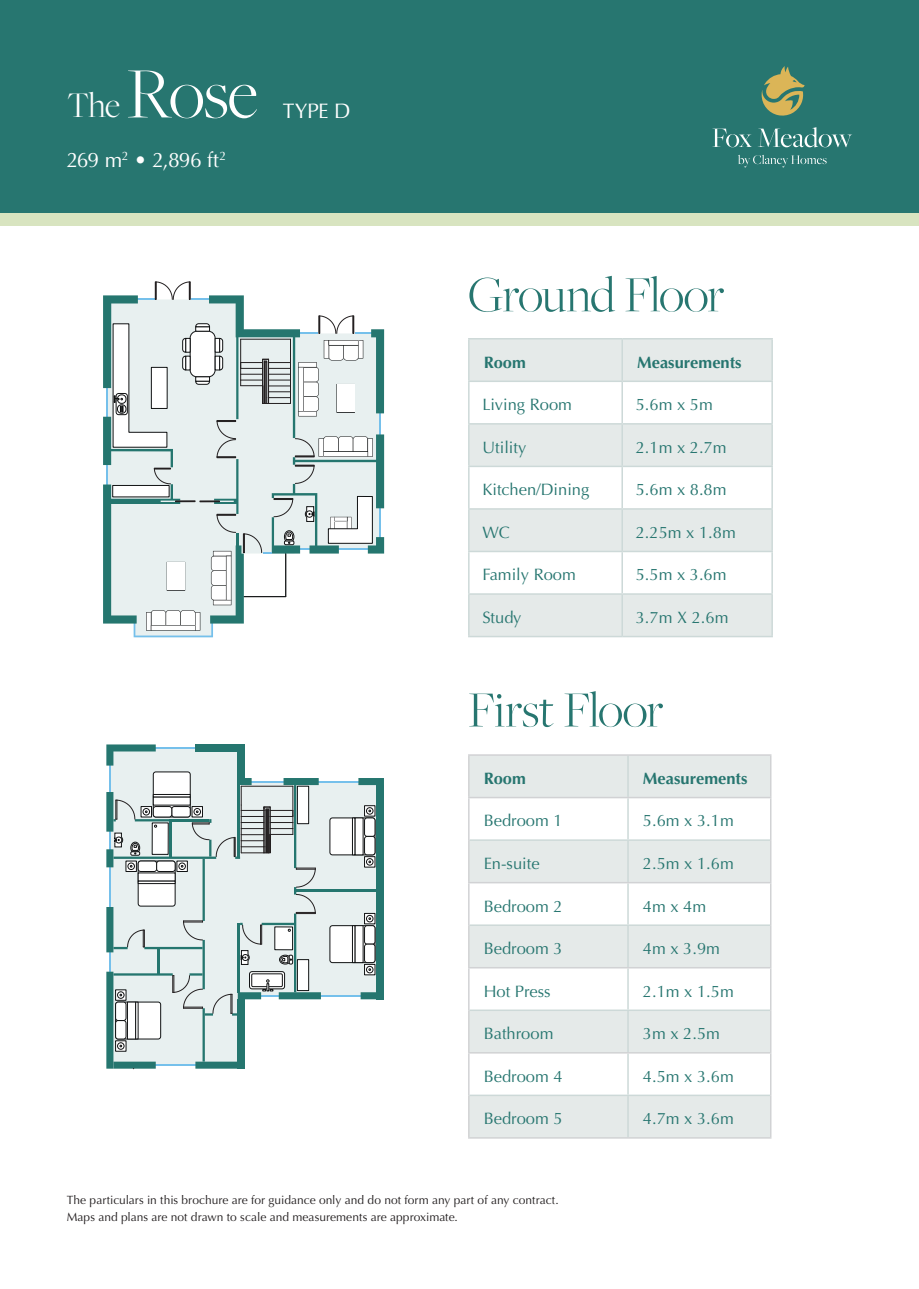
<style>
.page{position:relative;width:919px;height:1289px;background:#fff}
.page>*{position:absolute;margin:0;border:0;box-sizing:border-box;transform-origin:0 0}
.t1{font:300 75px "Freight Big Pro";color:#fff}
.t2{font:300 52.5px "Freight Big Pro";letter-spacing:-.02em;color:#277670}
.t3{font:21px "Optima";letter-spacing:-.025em;color:#fff}
.t4{font:16.5px "Optima";color:#277670}
.t5{font:700 16.5px "Optima";color:#277670}
.t6{font:12px/16.5px "Optima";color:#231f20}
.s1{font-size:37.5px}
</style>
<div class="page">
<div style="left:0;top:0;width:918px;height:213px;background:#277670"></div>
<svg style="left:712px;top:127px;width:140px;height:20px"></svg>
<svg style="left:738px;top:155px;width:88px;height:12px"></svg>
<svg style="left:761px;top:66px;width:43px;height:50px"></svg>
<div style="left:0;top:213px;width:918px;height:12px;background:#d8e4c0"></div>
<svg style="left:469px;top:339px;width:302px;height:296px;fill:#e5eae9"></svg>
<hr style="left:621px;top:339px;width:2px;height:41px;background:#cdd9d8">
<hr style="left:621px;top:382px;width:2px;height:41px;background:#cdd9d8">
<hr style="left:621px;top:424px;width:2px;height:41px;background:#cdd9d8">
<hr style="left:621px;top:467px;width:2px;height:41px;background:#cdd9d8">
<hr style="left:621px;top:509px;width:2px;height:41px;background:#cdd9d8">
<hr style="left:621px;top:552px;width:2px;height:41px;background:#cdd9d8">
<hr style="left:621px;top:594px;width:2px;height:41px;background:#cdd9d8">
<hr style="left:771px;top:339px;width:1px;height:41px;background:#cdd9d8">
<hr style="left:771px;top:382px;width:1px;height:41px;background:#cdd9d8">
<hr style="left:468px;top:423px;width:154px;height:1px;background:#cdd9d8">
<hr style="left:622px;top:423px;width:150px;height:1px;background:#cdd9d8">
<hr style="left:771px;top:424px;width:1px;height:41px;background:#cdd9d8">
<hr style="left:468px;top:465px;width:154px;height:2px;background:#cdd9d8">
<hr style="left:622px;top:465px;width:150px;height:2px;background:#cdd9d8">
<hr style="left:771px;top:467px;width:1px;height:41px;background:#cdd9d8">
<hr style="left:468px;top:508px;width:154px;height:1px;background:#cdd9d8">
<hr style="left:622px;top:508px;width:150px;height:1px;background:#cdd9d8">
<hr style="left:771px;top:509px;width:1px;height:41px;background:#cdd9d8">
<hr style="left:468px;top:550px;width:154px;height:2px;background:#cdd9d8">
<hr style="left:622px;top:550px;width:150px;height:2px;background:#cdd9d8">
<hr style="left:771px;top:552px;width:1px;height:41px;background:#cdd9d8">
<hr style="left:468px;top:593px;width:154px;height:1px;background:#cdd9d8">
<hr style="left:622px;top:593px;width:150px;height:1px;background:#cdd9d8">
<hr style="left:771px;top:594px;width:1px;height:41px;background:#cdd9d8">
<hr style="left:468px;top:635px;width:154px;height:2px;background:#cdd9d8">
<hr style="left:622px;top:635px;width:150px;height:2px;background:#cdd9d8">
<hr style="left:468px;top:338px;width:154px;height:1px;background:#cdd9d8">
<hr style="left:468px;top:339px;width:1px;height:41px;background:#cdd9d8">
<hr style="left:622px;top:338px;width:150px;height:1px;background:#cdd9d8">
<hr style="left:468px;top:380px;width:154px;height:2px;background:#cdd9d8">
<hr style="left:468px;top:382px;width:1px;height:41px;background:#cdd9d8">
<hr style="left:622px;top:380px;width:150px;height:2px;background:#cdd9d8">
<hr style="left:468px;top:424px;width:1px;height:41px;background:#cdd9d8">
<hr style="left:468px;top:467px;width:1px;height:41px;background:#cdd9d8">
<hr style="left:468px;top:509px;width:1px;height:41px;background:#cdd9d8">
<hr style="left:468px;top:552px;width:1px;height:41px;background:#cdd9d8">
<hr style="left:468px;top:594px;width:1px;height:41px;background:#cdd9d8">
<svg style="left:469px;top:755px;width:301px;height:382px;fill:#e5eae9"></svg>
<hr style="left:627px;top:755px;width:1px;height:41px;background:#cdd9d8">
<hr style="left:627px;top:798px;width:1px;height:41px;background:#cdd9d8">
<hr style="left:627px;top:840px;width:1px;height:41px;background:#cdd9d8">
<hr style="left:627px;top:883px;width:1px;height:41px;background:#cdd9d8">
<hr style="left:627px;top:925px;width:1px;height:42px;background:#cdd9d8">
<hr style="left:627px;top:968px;width:1px;height:41px;background:#cdd9d8">
<hr style="left:627px;top:1011px;width:1px;height:41px;background:#cdd9d8">
<hr style="left:627px;top:1053px;width:1px;height:41px;background:#cdd9d8">
<hr style="left:627px;top:1096px;width:1px;height:41px;background:#cdd9d8">
<hr style="left:770px;top:755px;width:1px;height:41px;background:#d1d2d4">
<hr style="left:468px;top:796px;width:160px;height:2px;background:#d1d2d4">
<hr style="left:628px;top:796px;width:143px;height:2px;background:#d1d2d4">
<hr style="left:770px;top:798px;width:1px;height:42px;background:#d1d2d4">
<hr style="left:770px;top:840px;width:1px;height:41px;background:#d1d2d4">
<hr style="left:468px;top:881px;width:160px;height:2px;background:#d1d2d4">
<hr style="left:628px;top:881px;width:143px;height:2px;background:#d1d2d4">
<hr style="left:770px;top:883px;width:1px;height:42px;background:#d1d2d4">
<hr style="left:770px;top:925px;width:1px;height:42px;background:#d1d2d4">
<hr style="left:468px;top:967px;width:160px;height:1px;background:#d1d2d4">
<hr style="left:628px;top:967px;width:143px;height:1px;background:#d1d2d4">
<hr style="left:770px;top:968px;width:1px;height:42px;background:#d1d2d4">
<hr style="left:770px;top:1010px;width:1px;height:42px;background:#d1d2d4">
<hr style="left:770px;top:1053px;width:1px;height:42px;background:#d1d2d4">
<hr style="left:770px;top:1095px;width:1px;height:42px;background:#d1d2d4">
<hr style="left:469px;top:839px;width:159px;height:1px;background:#cdd9d8">
<hr style="left:628px;top:839px;width:142px;height:1px;background:#cdd9d8">
<hr style="left:469px;top:924px;width:159px;height:1px;background:#cdd9d8">
<hr style="left:628px;top:924px;width:142px;height:1px;background:#cdd9d8">
<hr style="left:468px;top:754px;width:160px;height:1px;background:#d1d2d4">
<hr style="left:468px;top:755px;width:1px;height:41px;background:#d1d2d4">
<hr style="left:628px;top:754px;width:143px;height:1px;background:#d1d2d4">
<hr style="left:468px;top:798px;width:1px;height:42px;background:#d1d2d4">
<hr style="left:468px;top:840px;width:1px;height:41px;background:#d1d2d4">
<hr style="left:468px;top:883px;width:1px;height:42px;background:#d1d2d4">
<hr style="left:468px;top:925px;width:1px;height:42px;background:#d1d2d4">
<hr style="left:468px;top:968px;width:1px;height:42px;background:#d1d2d4">
<hr style="left:468px;top:1010px;width:1px;height:42px;background:#d1d2d4">
<hr style="left:468px;top:1052px;width:160px;height:1px;background:#d1d2d4">
<hr style="left:468px;top:1053px;width:1px;height:42px;background:#d1d2d4">
<hr style="left:628px;top:1052px;width:143px;height:1px;background:#d1d2d4">
<hr style="left:468px;top:1095px;width:1px;height:42px;background:#d1d2d4">
<hr style="left:468px;top:1137px;width:160px;height:1px;background:#d1d2d4">
<hr style="left:628px;top:1137px;width:143px;height:1px;background:#d1d2d4">
<hr style="left:469px;top:1009px;width:159px;height:2px;background:#cdd9d8">
<hr style="left:628px;top:1009px;width:142px;height:2px;background:#cdd9d8">
<hr style="left:469px;top:1094px;width:159px;height:2px;background:#cdd9d8">
<hr style="left:628px;top:1094px;width:142px;height:2px;background:#cdd9d8">
<svg style="left:103px;top:281px;width:281px;height:356px"></svg>
<div style="left:111px;top:749px;width:127px;height:29px;background:#e8f0f0"></div>
<hr style="left:145px;top:747px;width:53px;height:2px;background:#75c0eb">
<hr style="left:109px;top:759px;width:2px;height:215px;background:#75c0eb">
<svg style="left:106px;top:744px;width:50px;height:21px"></svg>
<div style="left:195px;top:744px;width:50px;height:7px;background:#25766f"></div>
<div style="left:238px;top:751px;width:7px;height:34px;background:#25766f"></div>
<div style="left:153px;top:772px;width:37px;height:45px;background:#fff;border-radius:3px"></div>
<div style="left:153px;top:771px;width:37px;height:46px;border:1px solid #111314;border-radius:3px"></div>
<svg style="left:106px;top:778px;width:278px;height:291px"></svg>
<div style="left:297px;top:786px;width:11px;height:37px;background:#fff"></div>
<div style="left:297px;top:786px;width:12px;height:37px;border:1px solid #111314"></div>
<div style="left:297px;top:959px;width:11px;height:31px;background:#fff"></div>
<div style="left:297px;top:959px;width:12px;height:31px;border:1px solid #111314"></div>
<h1 class="t1" style="left:67px;top:45px;width:193px"><span class="s1">The</span> Rose</h1>
<p class="t3" style="left:67px;top:148px;width:161px">269 m<sup>2</sup> • 2,896 ft<sup>2</sup></p>
<p class="t3" style="left:283px;top:99px;width:69px">TYPE D</p>
<h2 class="t2" style="left:468px;top:261px;width:258px">Ground Floor</h2>
<p class="t5" style="left:483px;top:352px;width:44px">Room</p>
<p class="t5" style="left:637px;top:352px;width:106px">Measurements</p>
<p class="t4" style="left:482px;top:395px;width:91px">Living Room</p>
<p class="t4" style="left:635px;top:395px;width:79px">5.6m x 5m</p>
<p class="t4" style="left:482px;top:437px;width:46px">Utility</p>
<p class="t4" style="left:635px;top:437px;width:92px">2.1m x 2.7m</p>
<p class="t4" style="left:482px;top:480px;width:109px">Kitchen/Dining</p>
<p class="t4" style="left:635px;top:480px;width:92px">5.6m x 8.8m</p>
<p class="t4" style="left:482px;top:522px;width:29px">WC</p>
<p class="t4" style="left:635px;top:522px;width:101px">2.25m x 1.8m</p>
<p class="t4" style="left:482px;top:565px;width:95px">Family Room</p>
<p class="t4" style="left:635px;top:565px;width:92px">5.5m x 3.6m</p>
<p class="t4" style="left:482px;top:607px;width:41px">Study</p>
<p class="t4" style="left:635px;top:607px;width:94px">3.7m X 2.6m</p>
<h2 class="t2" style="left:468px;top:676px;width:197px">First Floor</h2>
<p class="t5" style="left:483px;top:768px;width:44px">Room</p>
<p class="t5" style="left:643px;top:768px;width:106px">Measurements</p>
<p class="t4" style="left:483px;top:811px;width:80px">Bedroom 1</p>
<p class="t4" style="left:643px;top:811px;width:92px">5.6m x 3.1m</p>
<p class="t4" style="left:483px;top:853px;width:57px">En-suite</p>
<p class="t4" style="left:643px;top:853px;width:92px">2.5m x 1.6m</p>
<p class="t4" style="left:483px;top:896px;width:80px">Bedroom 2</p>
<p class="t4" style="left:643px;top:896px;width:65px">4m x 4m</p>
<p class="t4" style="left:483px;top:938px;width:80px">Bedroom 3</p>
<p class="t4" style="left:643px;top:938px;width:79px">4m x 3.9m</p>
<p class="t4" style="left:483px;top:981px;width:68px">Hot Press</p>
<p class="t4" style="left:643px;top:981px;width:92px">2.1m x 1.5m</p>
<p class="t4" style="left:483px;top:1023px;width:71px">Bathroom</p>
<p class="t4" style="left:643px;top:1023px;width:79px">3m x 2.5m</p>
<p class="t4" style="left:483px;top:1066px;width:80px">Bedroom 4</p>
<p class="t4" style="left:643px;top:1066px;width:92px">4.5m x 3.6m</p>
<p class="t4" style="left:483px;top:1109px;width:80px">Bedroom 5</p>
<p class="t4" style="left:643px;top:1109px;width:92px">4.7m x 3.6m</p>
<p class="t6" style="left:67px;top:1192px;width:493px">The particulars in this brochure are for guidance only and do not form any part of any contract.<br>Maps and plans are not drawn to scale and measurements are approximate.</p>
</div>
